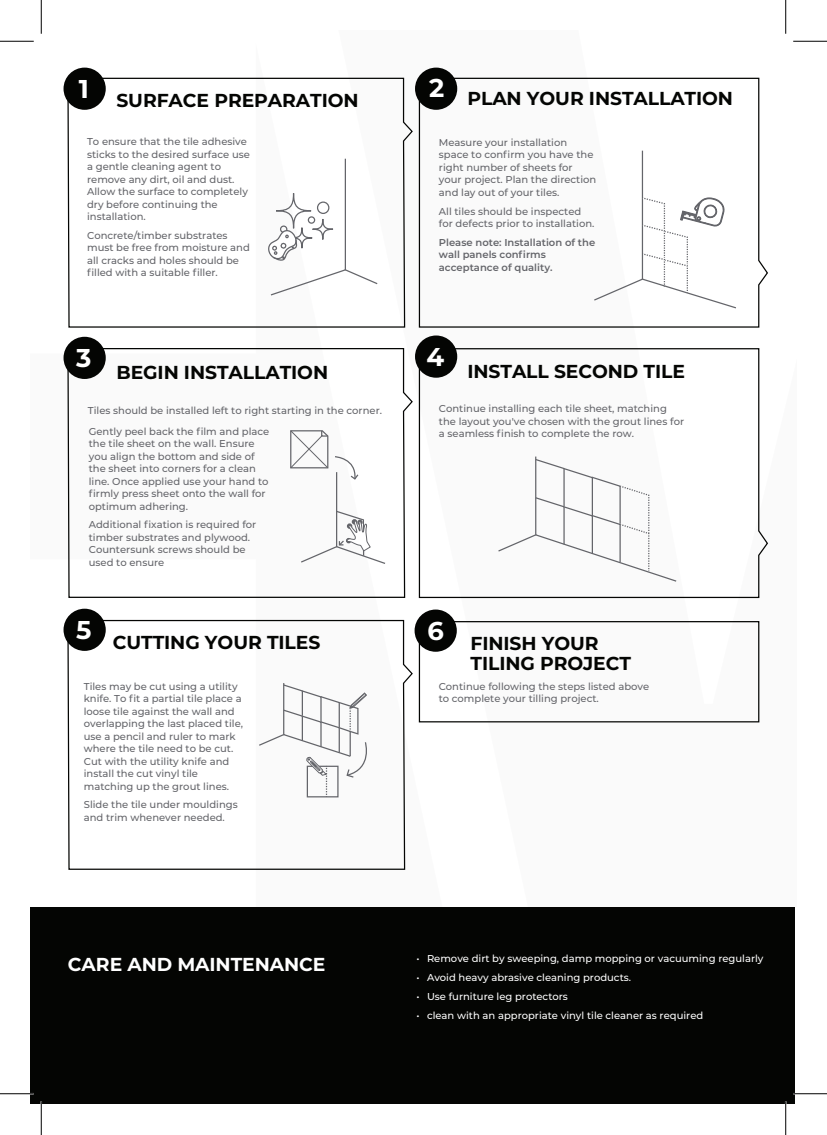
<style>
.page{position:relative;width:827px;height:1135px;background:#fff}
.page>*{position:absolute;margin:0;border:0;box-sizing:border-box;transform-origin:0 0}
.t1{font:700 25.75px "Montserrat";color:#fff}
.t2{font:700 18.75px/20px "Montserrat";letter-spacing:-.005em;color:#040503}
.t3{font:700 18.75px "Montserrat";letter-spacing:-.005em;color:#fff}
.t4{font:500 10px/12.5px "Montserrat";color:#64656a}
.t5{font:500 10px "Montserrat";color:#fff}
.t6{font:600 10px/12.5px "Montserrat";color:#64656a}
</style>
<div class="page">
<svg style="left:67px;top:77px;width:346px;height:251px"></svg>
<svg style="left:67px;top:347px;width:346px;height:251px"></svg>
<svg style="left:418px;top:77px;width:350px;height:251px"></svg>
<svg style="left:418px;top:347px;width:350px;height:252px"></svg>
<div style="left:419px;top:621px;width:340px;height:101px;border:1px solid #040503"></div>
<div style="left:64px;top:68px;width:42px;height:42px;background:#040503;border-radius:50%"></div>
<div style="left:415px;top:68px;width:42px;height:42px;background:#040503;border-radius:50%"></div>
<svg style="left:266px;top:157px;width:113px;height:139px"></svg>
<div style="left:64px;top:337px;width:42px;height:42px;background:#040503;border-radius:50%"></div>
<svg style="left:67px;top:619px;width:346px;height:251px"></svg>
<div style="left:64px;top:609px;width:42px;height:42px;background:#040503;border-radius:50%"></div>
<svg style="left:592px;top:149px;width:145px;height:160px"></svg>
<div style="left:415px;top:335px;width:42px;height:43px;background:#040503;border-radius:50%"></div>
<div style="left:414px;top:609px;width:43px;height:43px;background:#040503;border-radius:50%"></div>
<svg style="left:497px;top:455px;width:180px;height:128px"></svg>
<div style="left:31px;top:907px;width:764px;height:197px;background:#040503"></div>
<svg style="left:289px;top:430px;width:97px;height:135px"></svg>
<svg style="left:257px;top:682px;width:116px;height:115px"></svg>
<hr style="left:40px;top:1101px;width:2px;height:34px;background:#fff">
<hr style="left:0;top:41px;width:34px;height:1px;background:#000">
<hr style="left:793px;top:41px;width:34px;height:1px;background:#000">
<hr style="left:0;top:1093px;width:34px;height:1px;background:#000">
<hr style="left:793px;top:1093px;width:34px;height:1px;background:#000">
<hr style="left:41px;top:0;width:1px;height:34px;background:#000">
<hr style="left:41px;top:1101px;width:1px;height:34px;background:#000">
<hr style="left:785px;top:0;width:1px;height:34px;background:#000">
<hr style="left:785px;top:1101px;width:1px;height:34px;background:#000">
<h1 class="t1" style="left:79px;top:70px;width:12px">1</h1>
<h2 class="t2" style="left:429px;top:88px;width:305px"><sup>2</sup> PLAN YOUR INSTALLATION</h2>
<p class="t4" style="left:87px;top:135px;width:164px">To ensure that the tile adhesive sticks to the desired surface use a gentle cleaning agent to remove any dirt, oil and dust.<br>Allow the surface to completely dry before continuing the installation.</p>
<p class="t4" style="left:87px;top:229px;width:164px">Concrete/timber substrates must be free from moisture and all cracks and holes should be filled with a suitable filler.</p>
<h2 class="t2" style="left:116px;top:90px;width:244px">SURFACE PREPARATION</h2>
<p class="t4" style="left:439px;top:136px;width:159px">Measure your installation space to confirm you have the right number of sheets for your project. Plan the direction and lay out of your tiles.</p>
<p class="t4" style="left:439px;top:204px;width:157px">All tiles should be inspected for defects prior to installation.</p>
<p class="t6" style="left:439px;top:235px;width:158px">Please note: Installation of the wall panels confirms acceptance of quality.</p>
<h1 class="t1" style="left:76px;top:340px;width:17px">3</h1>
<h2 class="t2" style="left:116px;top:361px;width:213px">BEGIN INSTALLATION</h2>
<p class="t4" style="left:88px;top:404px;width:296px">Tiles should be installed left to right starting in the corner.</p>
<p class="t4" style="left:89px;top:424px;width:182px">Gently peel back the film and place the tile sheet on the wall. Ensure you align the bottom and side of the sheet into corners for a clean line. Once applied use your hand to firmly press sheet onto the wall for optimum adhering.</p>
<p class="t4" style="left:89px;top:518px;width:169px">Additional fixation is required for timber substrates and plywood.<br>Countersunk screws should be used to ensure</p>
<h1 class="t1" style="left:76px;top:611px;width:17px">5</h1>
<h2 class="t2" style="left:113px;top:631px;width:209px">CUTTING YOUR TILES</h2>
<p class="t4" style="left:84px;top:679px;width:161px">Tiles may be cut using a utility knife. To fit a partial tile place a loose tile against the wall and overlapping the last placed tile, use a pencil and ruler to mark where the tile need to be cut.<br>Cut with the utility knife and install the cut vinyl tile matching up the grout lines.</p>
<p class="t4" style="left:84px;top:798px;width:155px">Slide the tile under mouldings and trim whenever needed.</p>
<h1 class="t1" style="left:426px;top:338px;width:19px">4</h1>
<h2 class="t2" style="left:467px;top:360px;width:219px">INSTALL SECOND TILE</h2>
<p class="t4" style="left:439px;top:402px;width:247px">Continue installing each tile sheet, matching the layout you've chosen with the grout lines for a seamless finish to complete the row.</p>
<h1 class="t1" style="left:427px;top:612px;width:18px">6</h1>
<h2 class="t2" style="left:470px;top:632px;width:162px">FINISH YOUR<br>TILING PROJECT</h2>
<p class="t4" style="left:438px;top:679px;width:212px">Continue following the steps listed above to complete your tilling project.</p>
<h2 class="t3" style="left:68px;top:950px;width:259px">CARE AND MAINTENANCE</h2>
<p class="t5" style="left:416px;top:952px;width:348px">• Remove dirt by sweeping, damp mopping or vacuuming regularly</p>
<p class="t5" style="left:416px;top:971px;width:216px">• Avoid heavy abrasive cleaning products.</p>
<p class="t5" style="left:416px;top:989px;width:153px">• Use furniture leg protectors</p>
<p class="t5" style="left:416px;top:1008px;width:288px">• clean with an appropriate vinyl tile cleaner as required</p>
</div>
